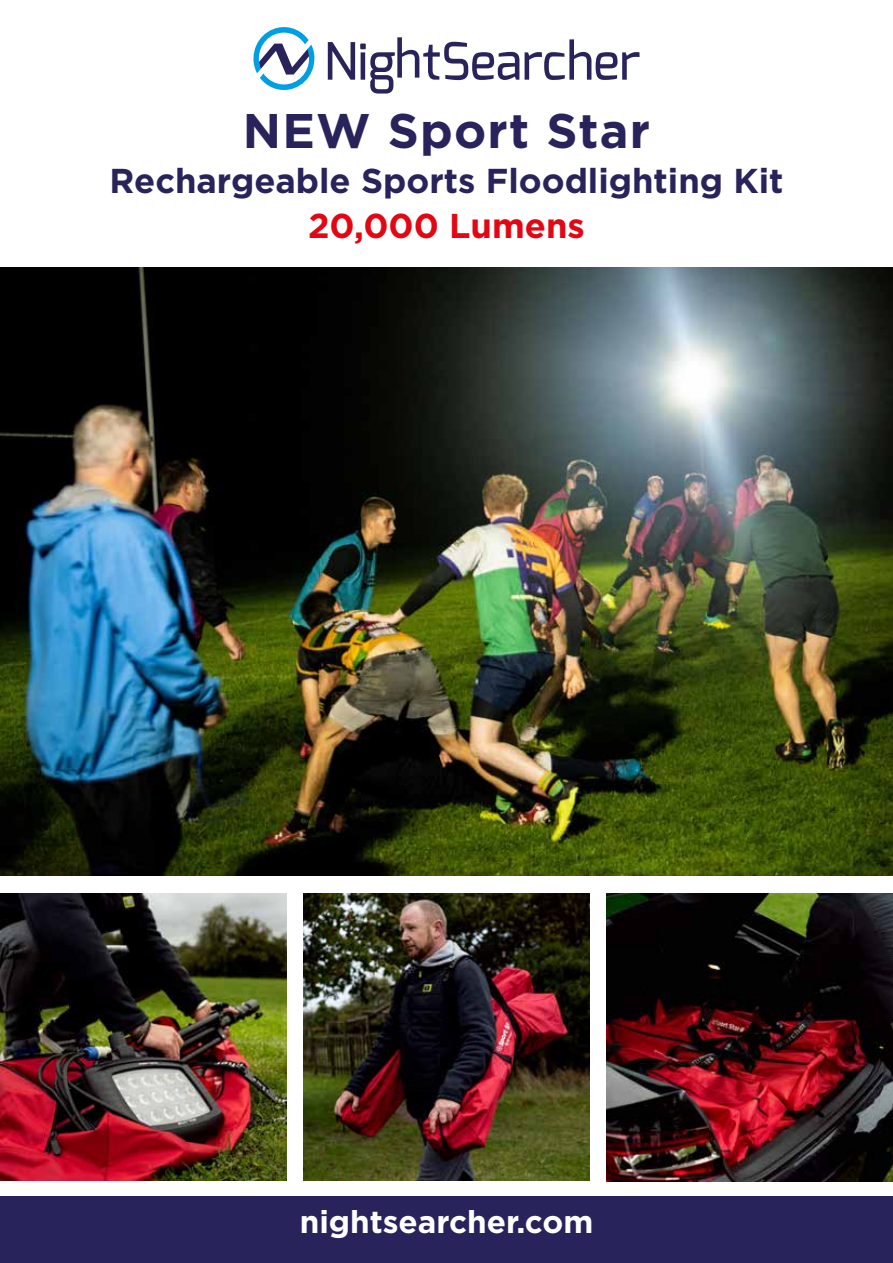
<style>
.page{position:relative;width:893px;height:1263px;background:#fff}
.page>*{position:absolute;margin:0;border:0;box-sizing:border-box;transform-origin:0 0}
.t1{font:700 48.6px "Gotham";letter-spacing:.025em;color:#29235c}
.t2{font:700 34.5px "Gotham";color:#29235c}
.t3{font:700 34.5px "Gotham";color:#e30613}
.t4{font:700 31.5px "Gotham";color:#fff}
</style>
<div class="page">
<div style="left:0;top:1196px;width:893px;height:67px;background:#29235c"></div>
<img style="left:0;top:268px;width:893px;height:607px">
<svg style="left:328px;top:37px;width:191px;height:57px"></svg>
<svg style="left:525px;top:39px;width:114px;height:41px"></svg>
<svg style="left:253px;top:27px;width:62px;height:63px"></svg>
<img style="left:0;top:894px;width:286px;height:286px">
<img style="left:303px;top:894px;width:287px;height:286px">
<img style="left:607px;top:894px;width:286px;height:287px">
<h1 class="t1" style="left:243px;top:103px;width:409px">NEW Sport Star</h1>
<p class="t2" style="left:110px;top:161px;width:675px">Rechargeable Sports Floodlighting Kit</p>
<p class="t3" style="left:308px;top:206px;width:278px">20,000 Lumens</p>
<p class="t4" style="left:300px;top:1203px;width:295px">nightsearcher.com</p>
</div>
